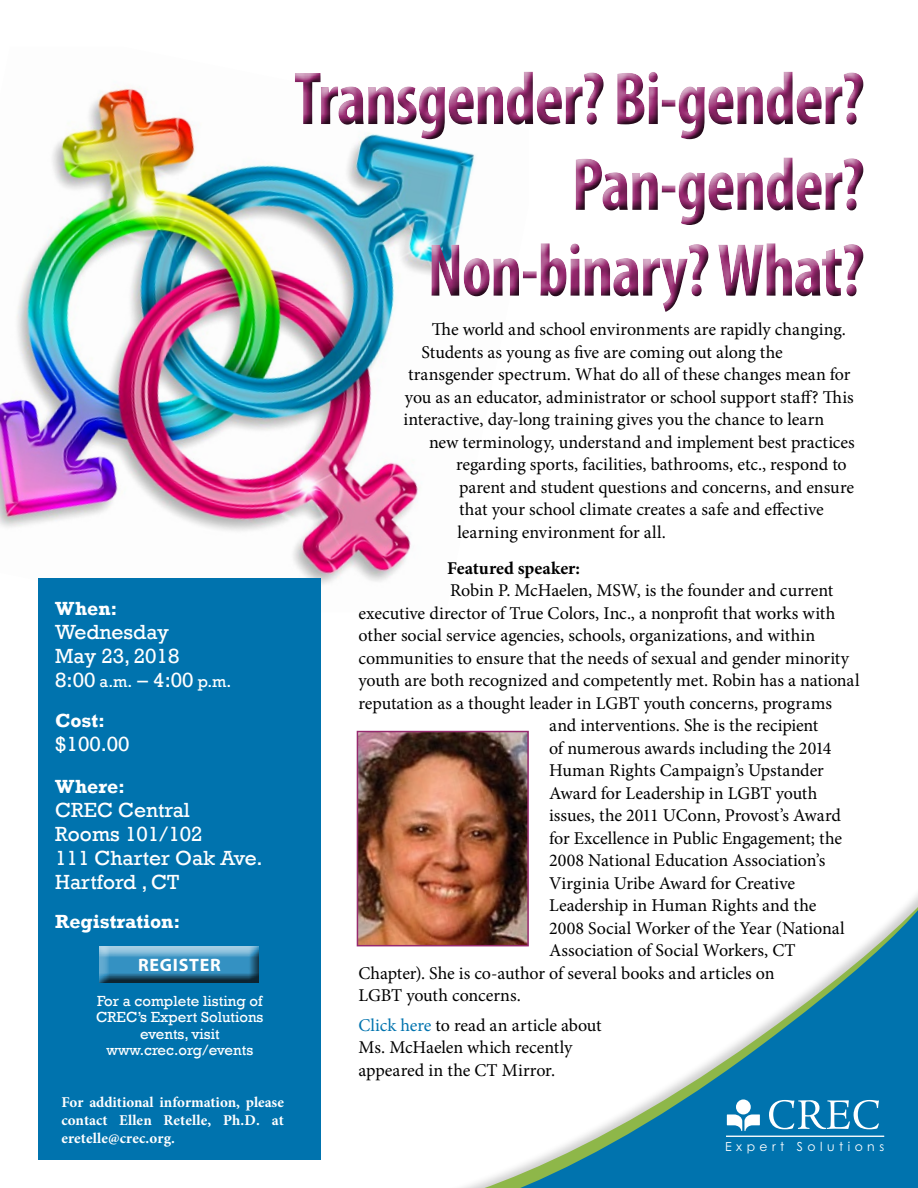
<style>
.page{position:relative;width:918px;height:1188px;background:#fff}
.page>*{position:absolute;margin:0;border:0;box-sizing:border-box;transform-origin:0 0}
.t1{font:21px/24px "Rockwell";color:#fff}
.t2{font:700 19.5px "Rockwell";color:#fff}
.t3{font:18px/22.5px "Minion Pro";letter-spacing:-.005em;color:#000}
.t4{font:700 18px "Minion Pro";color:#000}
.t5{font:700 18px "Myriad Pro";letter-spacing:.04em;color:#fff}
.t6{font:700 15px/17.9px "Minion Pro";letter-spacing:.01em;color:#fff;text-align:justify}
.t7{font:15px/16.5px "Rockwell";color:#fff;text-align:center}
.t8{font:12.45px "Century Gothic";letter-spacing:.36em;color:#fff}
.s1{font-size:16.5px}
.s2{color:#0073ae}
</style>
<div class="page">
<svg style="left:412px;top:894px;width:506px;height:294px"></svg>
<svg style="left:769px;top:1100px;width:110px;height:29px"></svg>
<svg style="left:727px;top:1099px;width:33px;height:32px"></svg>
<hr style="left:726px;top:1136px;width:158px;height:1px;background:#fff">
<img style="left:0;top:86px;width:420px;height:498px">
<div style="left:38px;top:579px;width:283px;height:581px;background:#0073ae"></div>
<div style="left:286px;top:64px;width:588px;height:249px;background:#000;opacity:.75"></div>
<img style="left:360px;top:734px;width:166px;height:209px">
<div style="left:357px;top:731px;width:172px;height:215px;border:2px solid #97296f"></div>
<div style="left:91px;top:939px;width:180px;height:52px;background:#000;opacity:.75"></div>
<p class="t2" style="left:55px;top:597px;width:64px">When:</p>
<p class="t1" style="left:55px;top:620px;width:178px">Wednesday<br>May 23, 2018<br>8:00 <span class="s1">a.m.</span> – 4:00 <span class="s1">p.m.</span></p>
<p class="t2" style="left:55px;top:709px;width:51px">Cost:</p>
<p class="t1" style="left:55px;top:733px;width:76px">$100.00</p>
<p class="t2" style="left:55px;top:774px;width:71px">Where:</p>
<p class="t1" style="left:55px;top:798px;width:209px">CREC Central<br>Rooms 101/102<br>111 Charter Oak Ave.<br>Hartford , CT</p>
<p class="t2" style="left:55px;top:910px;width:127px">Registration:</p>
<p class="t5" style="left:138px;top:954px;width:84px">REGISTER</p>
<p class="t7" style="left:96px;top:993px;width:169px">For a complete listing of<br>CREC’s Expert Solutions events, visit www.crec.org/events</p>
<p class="t6" style="left:61px;top:1093px;width:224px">For additional information, please contact Ellen Retelle, Ph.D. at eretelle@crec.org.</p>
<p class="t3" style="left:432px;top:318px;width:415px">The world and school environments are rapidly changing.</p>
<p class="t3" style="left:422px;top:341px;width:363px">Students as young as five are coming out along the</p>
<p class="t3" style="left:408px;top:363px;width:444px">transgender spectrum. What do all of these changes mean for</p>
<p class="t3" style="left:405px;top:386px;width:450px">you as an educator, administrator or school support staff? This</p>
<p class="t3" style="left:404px;top:408px;width:423px">interactive, day-long training gives you the chance to learn</p>
<p class="t3" style="left:429px;top:431px;width:427px">new terminology, understand and implement best practices</p>
<p class="t3" style="left:456px;top:453px;width:392px">regarding sports, facilities, bathrooms, etc., respond to</p>
<p class="t3" style="left:459px;top:476px;width:397px">parent and student questions and concerns, and ensure</p>
<p class="t3" style="left:459px;top:498px;width:366px">that your school climate creates a safe and effective</p>
<p class="t3" style="left:458px;top:521px;width:210px">learning environment for all.</p>
<p class="t4" style="left:447px;top:555px;width:134px">Featured speaker:</p>
<p class="t3" style="left:450px;top:579px;width:384px">Robin P. McHaelen, MSW, is the founder and current</p>
<p class="t3" style="left:359px;top:602px;width:478px">executive director of True Colors, Inc., a nonprofit that works with</p>
<p class="t3" style="left:359px;top:624px;width:458px">other social service agencies, schools, organizations, and within</p>
<p class="t3" style="left:359px;top:647px;width:492px">communities to ensure that the needs of sexual and gender minority</p>
<p class="t3" style="left:359px;top:669px;width:503px">youth are both recognized and competently met. Robin has a national</p>
<p class="t3" style="left:359px;top:692px;width:475px">reputation as a thought leader in LGBT youth concerns, programs</p>
<p class="t3" style="left:549px;top:714px;width:271px">and interventions. She is the recipient</p>
<p class="t3" style="left:549px;top:737px;width:284px">of numerous awards including the 2014</p>
<p class="t3" style="left:549px;top:759px;width:276px">Human Rights Campaign’s Upstander</p>
<p class="t3" style="left:549px;top:782px;width:270px">Award for Leadership in LGBT youth</p>
<p class="t3" style="left:549px;top:804px;width:293px">issues, the 2011 UConn, Provost’s Award</p>
<p class="t3" style="left:549px;top:827px;width:295px">for Excellence in Public Engagement; the</p>
<p class="t3" style="left:549px;top:849px;width:278px">2008 National Education Association’s</p>
<p class="t3" style="left:549px;top:872px;width:247px">Virginia Uribe Award for Creative</p>
<p class="t3" style="left:549px;top:894px;width:269px">Leadership in Human Rights and the</p>
<p class="t3" style="left:549px;top:917px;width:297px">2008 Social Worker of the Year (National</p>
<p class="t3" style="left:549px;top:939px;width:248px">Association of Social Workers, CT</p>
<p class="t3" style="left:359px;top:962px;width:418px">Chapter). She is co-author of several books and articles on</p>
<p class="t3" style="left:359px;top:984px;width:164px">LGBT youth concerns.</p>
<p class="t3" style="left:359px;top:1014px;width:245px"><span class="s2">Click here</span> to read an article about<br>Ms. McHaelen which recently appeared in the CT Mirror.</p>
<p class="t8" style="left:725px;top:1138px;width:161px">Expert Solutions</p>
</div>
